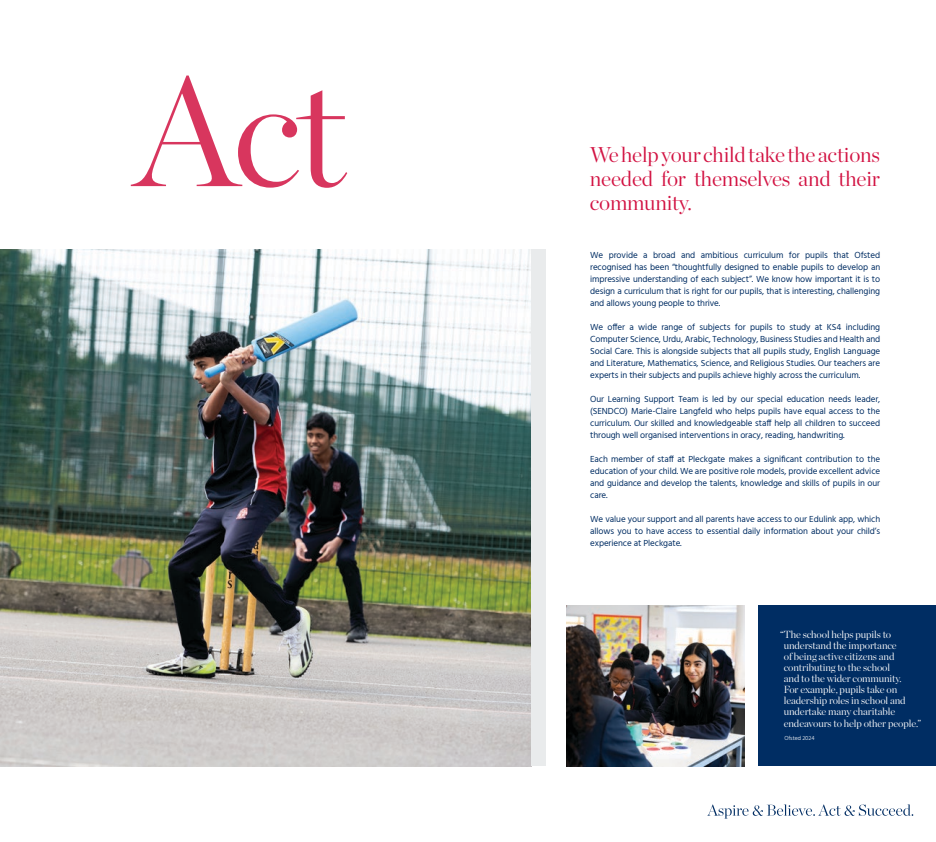
<style>
.page{position:relative;width:936px;height:842px;background:#fff}
.page>*{position:absolute;margin:0;border:0;box-sizing:border-box;transform-origin:0 0}
.t1{font:300 153.8px "Chronicle Display";color:#d21242}
.t2{font:300 21.3px/24px "Chronicle Display";letter-spacing:-.01em;color:#d21242}
.t3{font:300 10.3px/11px "Chronicle Display";letter-spacing:-.01em;color:#fff}
.t4{font:9px/12px "Hind";letter-spacing:-.01em;color:#002d63;text-align:justify}
.t5{font:300 5.9px "Hind";letter-spacing:-.01em;color:#fff}
</style>
<div class="page">
<img style="left:566px;top:605px;width:178px;height:161px">
<div style="left:758px;top:605px;width:177px;height:161px;background:#002d63"></div>
<svg style="left:707px;top:804px;width:206px;height:15px"></svg>
<img style="left:0;top:249px;width:531px;height:517px">
<div style="left:531px;top:249px;width:14px;height:517px;background:#e9ebec"></div>
<h1 class="t1" style="left:134px;top:15px;width:214px">Act</h1>
<p class="t2" style="left:590px;top:141px;width:292px">We help your child take the actions needed for themselves and their</p>
<p class="t2" style="left:590px;top:189px;width:103px">community.</p>
<p class="t4" style="left:590px;top:249px;width:291px">We provide a broad and ambitious curriculum for pupils that Ofsted recognised has been “thoughtfully designed to enable pupils to develop an impressive understanding of each subject”. We know how important it is to design a curriculum that is right for our pupils, that is interesting, challenging and allows young people to thrive.</p>
<p class="t4" style="left:590px;top:321px;width:291px">We offer a wide range of subjects for pupils to study at KS4 including Computer Science, Urdu, Arabic, Technology, Business Studies and Health and Social Care. This is alongside subjects that all pupils study, English Language and Literature, Mathematics, Science, and Religious Studies. Our teachers are experts in their subjects and pupils achieve highly across the curriculum.</p>
<p class="t4" style="left:590px;top:393px;width:291px">Our Learning Support Team is led by our special education needs leader, (SENDCO) Marie-Claire Langfeld who helps pupils have equal access to the curriculum. Our skilled and knowledgeable staff help all children to succeed through well organised interventions in oracy, reading, handwriting.</p>
<p class="t4" style="left:590px;top:453px;width:291px">Each member of staff at Pleckgate makes a significant contribution to the education of your child. We are positive role models, provide excellent advice and guidance and develop the talents, knowledge and skills of pupils in our care.</p>
<p class="t4" style="left:590px;top:513px;width:291px">We value your support and all parents have access to our Edulink app, which allows you to have access to essential daily information about your child’s experience at Pleckgate.</p>
<p class="t3" style="left:783px;top:628px;width:123px;text-indent:-4px">“The school helps pupils to understand the importance of being active citizens and contributing to the school and to the wider community.<br>For example, pupils take on leadership roles in school and undertake many charitable</p>
<p class="t3" style="left:783px;top:717px;width:139px">endeavours to help other people.”</p>
<p class="t5" style="left:784px;top:734px;width:32px">Ofsted 2024</p>
</div>
